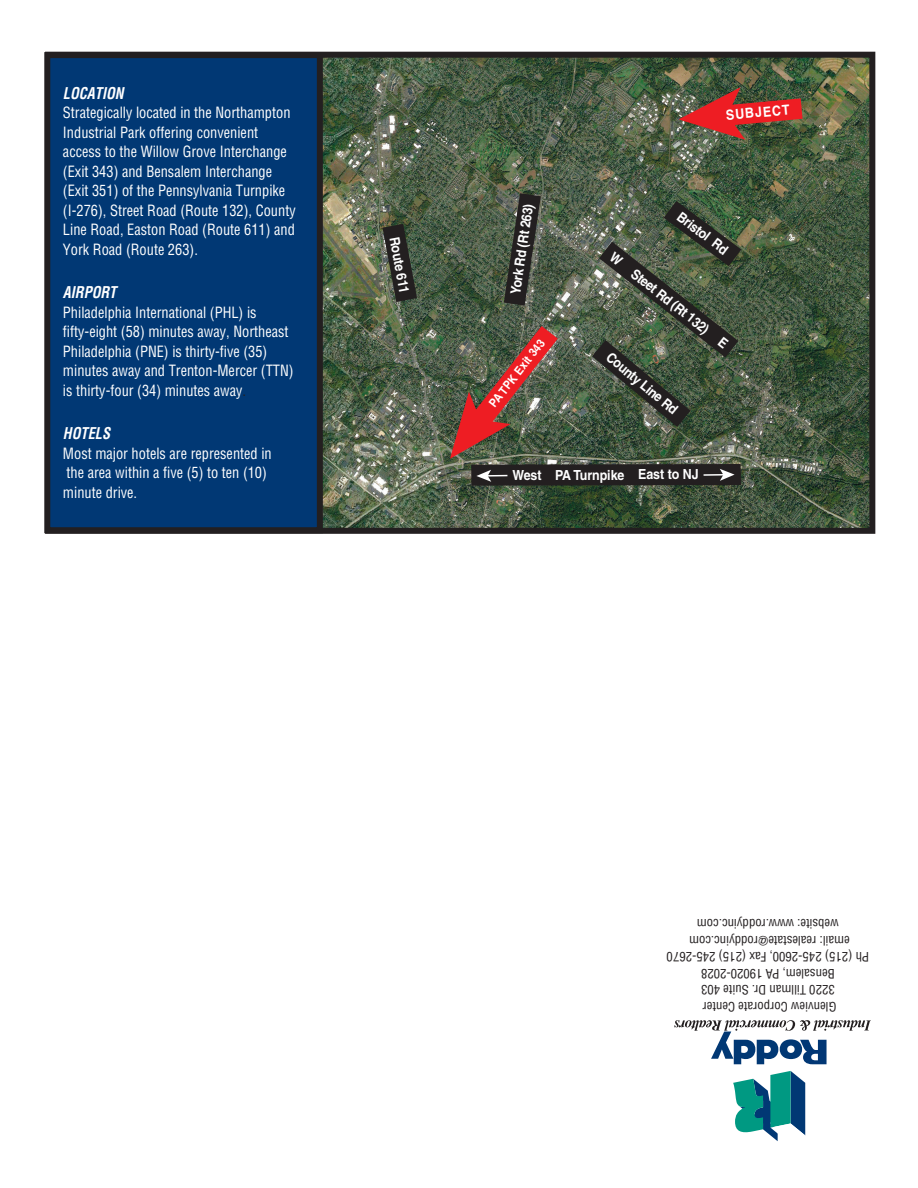
<style>
.page{position:relative;width:918px;height:1188px;background:#fff}
.page>*{position:absolute;margin:0;border:0;box-sizing:border-box;transform-origin:0 0}
.t1{font:italic 700 condensed 15.9px "Helvetica";color:#fff;scale:.91 1}
.t2{font:condensed 15.15px/19.5px "Helvetica";color:#fff;scale:.95 1}
.t3{font:700 13.95px "Helvetica";letter-spacing:-.01em;color:#fff;scale:.9 1}
.t4{font:condensed 12.75px/16.5px "Helvetica";color:#231f20;text-align:center}
.t5{font:700 11.85px "Helvetica";color:#fff;scale:.9 1}
.s1{color:#231f20}
</style>
<div class="page">
<img style="left:323px;top:59px;width:545px;height:468px">
<img style="left:679px;top:87px;width:124px;height:53px">
<svg style="left:383px;top:224px;width:34px;height:78px;background:#393d34"></svg>
<svg style="left:450px;top:193px;width:291px;height:293px;background:#505343"></svg>
<svg style="left:674px;top:1020px;width:197px;height:44px"></svg>
<svg style="left:733px;top:1071px;width:72px;height:70px"></svg>
<div style="left:45px;top:52px;width:830px;height:482px;border:6px solid #231f20"></div>
<div style="left:44px;top:52px;width:279px;height:481px;background:#013874;border:6px solid #231f20"></div>
<p class="t1" style="left:63px;top:83px;width:68px">LOCATION</p>
<p class="t2" style="left:63px;top:103px;width:247px">Strategically located in the Northampton Industrial Park offering convenient access to the Willow Grove Interchange (Exit 343) and Bensalem Interchange (Exit 351) of the Pennsylvania Turnpike (I-276), Street Road (Route 132), County Line Road, Easton Road (Route 611) and York Road (Route 263).</p>
<p class="t1" style="left:63px;top:283px;width:60px">AIRPORT</p>
<p class="t2" style="left:63px;top:302px;width:244px">Philadelphia International (PHL) is fifty-eight (58) minutes away, Northeast Philadelphia (PNE) is thirty-five (35) minutes away and Trenton-Mercer (TTN) is thirty-four (34) minutes away<span class="s1">.</span></p>
<p class="t1" style="left:63px;top:424px;width:53px">HOTELS</p>
<p class="t2" style="left:63px;top:443px;width:221px">Most major hotels are represented in the area within a five (5) to ten (10) minute drive.</p>
<p class="t3" style="left:402px;top:235px;width:65px;rotate:79deg">Route 611</p>
<p class="t3" style="left:507px;top:293px;width:103px;rotate:-82deg">York Rd (Rt 263)</p>
<p class="t5" style="left:486px;top:401px;width:93px;rotate:-52deg">PA TPK Exit 343</p>
<p class="t3" style="left:725px;top:106px;width:73px;rotate:-5deg">SUBJECT</p>
<p class="t3" style="left:684px;top:208px;width:68px;rotate:37deg">Bristol Rd</p>
<p class="t3" style="left:617px;top:248px;width:164px;rotate:38deg">W Steet Rd (Rt 132) E</p>
<p class="t3" style="left:614px;top:348px;width:100px;rotate:40deg">County Line Rd</p>
<p class="t3" style="left:512px;top:466px;width:209px">West PA Turnpike East to NJ</p>
<p class="t4" style="left:869px;top:1015px;width:204px;rotate:-180deg">Glenview Corporate Center<br>3220 Tillman Dr. Suite 403<br>Bensalem, PA 19020-2028<br>Ph (215) 245-2600, Fax (215) 245-2670 email: realestate@roddyinc.com website: www.roddyinc.com</p>
</div>
